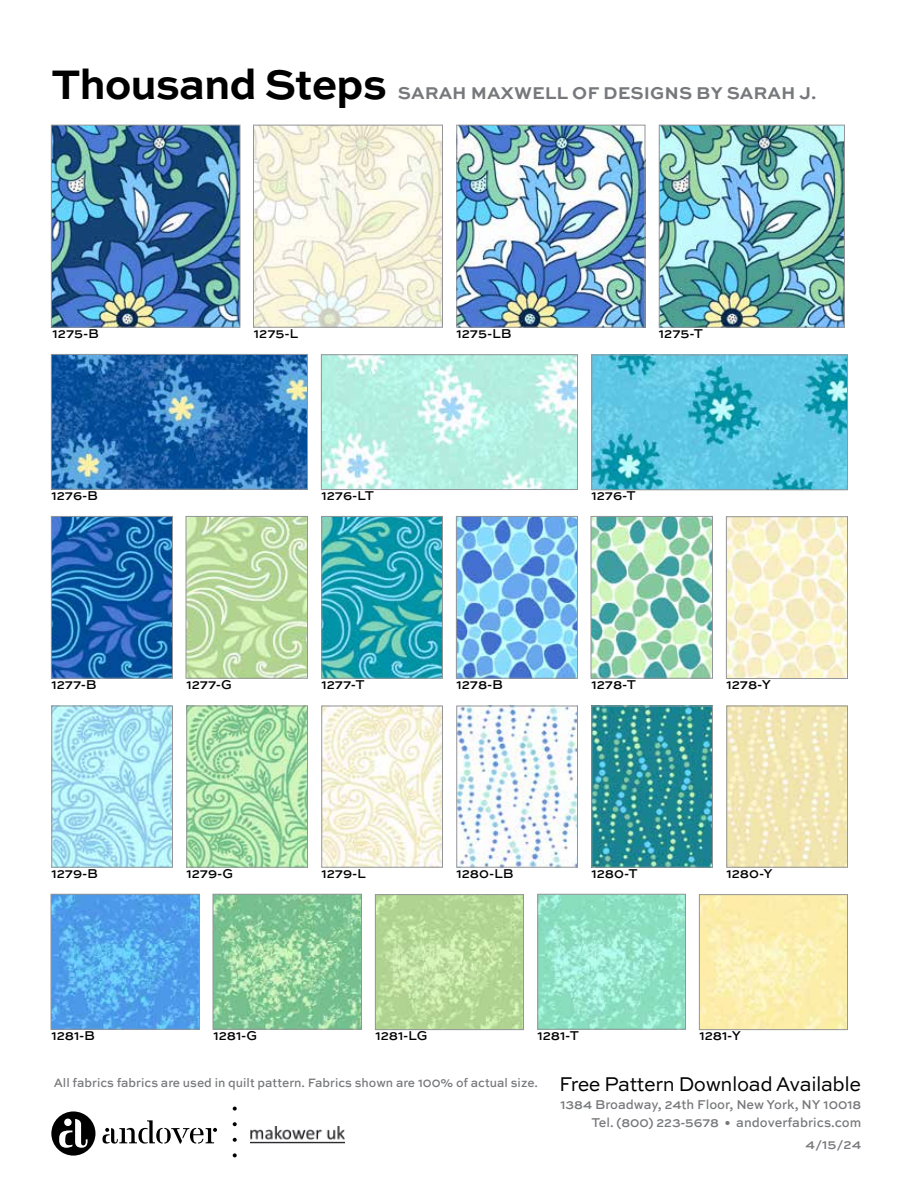
<style>
.page{position:relative;width:918px;height:1188px;background:#fff}
.page>*{position:absolute;margin:0;border:0;box-sizing:border-box;transform-origin:0 0}
.t1{font:700 43.5px "Sweet Sans";letter-spacing:-.025em;color:#000}
.t2{font:700 18px "Sweet Sans";color:#77787b}
.t3{font:500 13.5px "Sweet Sans Pro";color:#000}
.t4{font:500 13.5px/18px "Sweet Sans";color:#77787b;text-align:right;scale:.95 1}
.t5{font:500 13.5px "Sweet Sans Pro";color:#77787b}
.t6{font:500 12.9px "Sweet Sans";color:#77787b;scale:.95 1}
.s1{font-weight:400;font-size:21px;color:#000}
</style>
<div class="page">
<img style="left:53px;top:356px;width:253px;height:132px">
<div style="left:51px;top:354px;width:257px;height:136px;border:1px solid #939598"></div>
<img style="left:323px;top:356px;width:253px;height:132px">
<div style="left:321px;top:354px;width:257px;height:136px;border:1px solid #939598"></div>
<img style="left:593px;top:357px;width:253px;height:131px">
<div style="left:591px;top:355px;width:257px;height:135px;border:1px solid #939598"></div>
<img style="left:188px;top:518px;width:118px;height:159px">
<div style="left:186px;top:516px;width:122px;height:163px;border:1px solid #939598"></div>
<img style="left:323px;top:518px;width:118px;height:159px">
<div style="left:321px;top:516px;width:122px;height:163px;border:1px solid #939598"></div>
<img style="left:53px;top:518px;width:118px;height:159px">
<div style="left:51px;top:516px;width:122px;height:163px;border:1px solid #939598"></div>
<img style="left:458px;top:518px;width:118px;height:159px">
<div style="left:456px;top:516px;width:122px;height:163px;border:1px solid #939598"></div>
<img style="left:593px;top:518px;width:118px;height:159px">
<div style="left:591px;top:516px;width:122px;height:163px;border:1px solid #939598"></div>
<img style="left:728px;top:518px;width:118px;height:159px">
<div style="left:726px;top:516px;width:122px;height:163px;border:1px solid #939598"></div>
<img style="left:53px;top:708px;width:118px;height:158px">
<div style="left:51px;top:706px;width:122px;height:162px;border:1px solid #939598"></div>
<img style="left:323px;top:708px;width:118px;height:158px">
<div style="left:321px;top:706px;width:122px;height:162px;border:1px solid #939598"></div>
<img style="left:188px;top:708px;width:118px;height:158px">
<div style="left:186px;top:706px;width:122px;height:162px;border:1px solid #939598"></div>
<img style="left:593px;top:708px;width:118px;height:158px">
<div style="left:591px;top:706px;width:122px;height:162px;border:1px solid #939598"></div>
<img style="left:458px;top:708px;width:118px;height:158px">
<div style="left:456px;top:706px;width:122px;height:162px;border:1px solid #939598"></div>
<img style="left:728px;top:708px;width:118px;height:158px">
<div style="left:726px;top:706px;width:122px;height:162px;border:1px solid #939598"></div>
<img style="left:53px;top:896px;width:145px;height:132px">
<div style="left:51px;top:894px;width:149px;height:136px;border:1px solid #939598"></div>
<img style="left:215px;top:896px;width:145px;height:132px">
<div style="left:213px;top:894px;width:149px;height:136px;border:1px solid #939598"></div>
<img style="left:377px;top:896px;width:145px;height:132px">
<div style="left:375px;top:894px;width:149px;height:136px;border:1px solid #939598"></div>
<img style="left:539px;top:896px;width:145px;height:132px">
<div style="left:537px;top:894px;width:149px;height:136px;border:1px solid #939598"></div>
<img style="left:701px;top:896px;width:145px;height:132px">
<div style="left:699px;top:894px;width:149px;height:136px;border:1px solid #939598"></div>
<img style="left:53px;top:127px;width:185px;height:199px">
<div style="left:51px;top:125px;width:189px;height:203px;border:1px solid #939598"></div>
<img style="left:255px;top:127px;width:186px;height:199px">
<div style="left:253px;top:125px;width:190px;height:203px;border:1px solid #939598"></div>
<img style="left:458px;top:127px;width:185px;height:199px">
<div style="left:456px;top:125px;width:189px;height:203px;border:1px solid #939598"></div>
<img style="left:661px;top:127px;width:182px;height:199px">
<div style="left:659px;top:125px;width:186px;height:203px;border:1px solid #939598"></div>
<svg style="left:233px;top:1153px;width:4px;height:4px"></svg>
<svg style="left:233px;top:1138px;width:4px;height:4px"></svg>
<svg style="left:233px;top:1122px;width:4px;height:4px"></svg>
<svg style="left:233px;top:1107px;width:4px;height:4px"></svg>
<svg style="left:103px;top:1120px;width:114px;height:24px"></svg>
<img style="left:251px;top:1126px;width:94px;height:18px">
<div style="left:51px;top:1111px;width:44px;height:45px;background:#000;border-radius:50%"></div>
<svg style="left:59px;top:1119px;width:29px;height:29px"></svg>
<div style="left:64px;top:1119px;width:8px;height:7px;background:#fff;border-radius:50%"></div>
<h1 class="t1" style="left:51px;top:59px;width:337px">Thousand Steps</h1>
<h2 class="t2" style="left:398px;top:83px;width:420px">SARAH MAXWELL OF DESIGNS BY SARAH J.</h2>
<p class="t3" style="left:52px;top:324px;width:48px">1275-B</p>
<p class="t3" style="left:254px;top:324px;width:46px">1275-L</p>
<p class="t3" style="left:456px;top:324px;width:57px">1275-LB</p>
<p class="t3" style="left:659px;top:324px;width:46px">1275-T</p>
<p class="t3" style="left:51px;top:486px;width:48px">1276-B</p>
<p class="t3" style="left:321px;top:486px;width:54px">1276-LT</p>
<p class="t3" style="left:591px;top:486px;width:46px">1276-T</p>
<p class="t3" style="left:51px;top:675px;width:47px">1277-B</p>
<p class="t3" style="left:186px;top:675px;width:47px">1277-G</p>
<p class="t3" style="left:321px;top:675px;width:45px">1277-T</p>
<p class="t3" style="left:456px;top:675px;width:48px">1278-B</p>
<p class="t3" style="left:591px;top:675px;width:46px">1278-T</p>
<p class="t3" style="left:726px;top:675px;width:46px">1278-Y</p>
<p class="t3" style="left:51px;top:864px;width:48px">1279-B</p>
<p class="t3" style="left:186px;top:864px;width:49px">1279-G</p>
<p class="t3" style="left:321px;top:864px;width:46px">1279-L</p>
<p class="t3" style="left:456px;top:864px;width:59px">1280-LB</p>
<p class="t3" style="left:591px;top:864px;width:48px">1280-T</p>
<p class="t3" style="left:726px;top:864px;width:48px">1280-Y</p>
<p class="t3" style="left:51px;top:1026px;width:45px">1281-B</p>
<p class="t3" style="left:213px;top:1026px;width:46px">1281-G</p>
<p class="t3" style="left:375px;top:1026px;width:54px">1281-LG</p>
<p class="t3" style="left:537px;top:1026px;width:43px">1281-T</p>
<p class="t3" style="left:699px;top:1026px;width:43px">1281-Y</p>
<p class="t6" style="left:54px;top:1075px;width:852px">All fabrics fabrics are used in quilt pattern. Fabrics shown are 100% of actual size. <span class="s1">Free Pattern Download Available</span></p>
<p class="t4" style="left:560px;top:1096px;width:318px">1384 Broadway, 24th Floor, New York, NY 10018<br>Tel. (800) 223-5678 • andoverfabrics.com</p>
<p class="t5" style="left:805px;top:1134px;width:57px">4/15/24</p>
</div>
